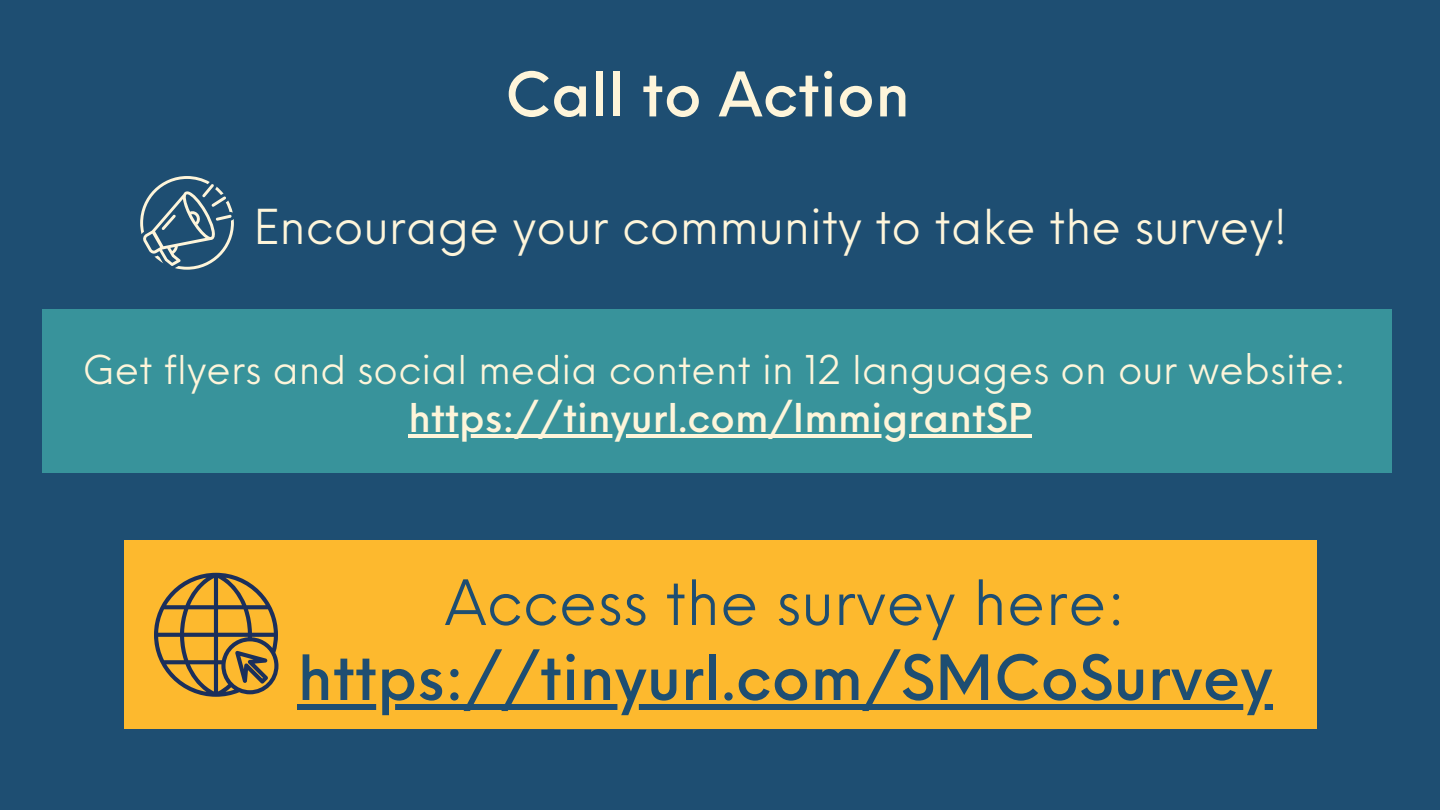
<style>
.page{position:relative;width:1440px;height:810px;background:#1e4e72}
.page>*{position:absolute;margin:0;border:0;box-sizing:border-box;transform-origin:0 0}
.t1{font:500 60.8px/75px "Neue Einstellung";letter-spacing:.005em;color:#1e4e72;text-align:center}
.t2{font:500 60px "Neue Einstellung";letter-spacing:.005em;color:#fef5da}
.t3{font:47px "Neue Einstellung";letter-spacing:.005em;color:#fef5da}
.t4{font:38.7px "Neue Einstellung";letter-spacing:.005em;color:#fef5da}
.t5{font:500 38.7px "Neue Einstellung";letter-spacing:.005em;color:#fef5da}
.s1{font-weight:400}
</style>
<div class="page">
<div style="left:124px;top:540px;width:1192px;height:189px;background:#fdb92e"></div>
<svg style="left:154px;top:573px;width:124px;height:124px"></svg>
<div style="left:298px;top:704px;width:943px;height:6px;background:#1e4e72"></div>
<svg style="left:1241px;top:704px;width:32px;height:6px"></svg>
<div style="left:42px;top:309px;width:1350px;height:163px;background:#38939b"></div>
<hr style="left:409px;top:434px;width:623px;height:4px;background:#fef5da">
<svg style="left:140px;top:176px;width:94px;height:94px"></svg>
<p class="t2" style="left:505px;top:41px;width:407px">Call to Action</p>
<p class="t3" style="left:254px;top:185px;width:1035px">Encourage your community to take the survey!</p>
<p class="t4" style="left:83px;top:336px;width:1264px">Get flyers and social media content in 12 languages on our website:</p>
<p class="t5" style="left:409px;top:383px;width:624px">https://tinyurl.com/ImmigrantSP</p>
<p class="t1" style="left:298px;top:560px;width:977px"><span class="s1">Access the survey here: </span>https://tinyurl.com/SMCoSurvey</p>
</div>
